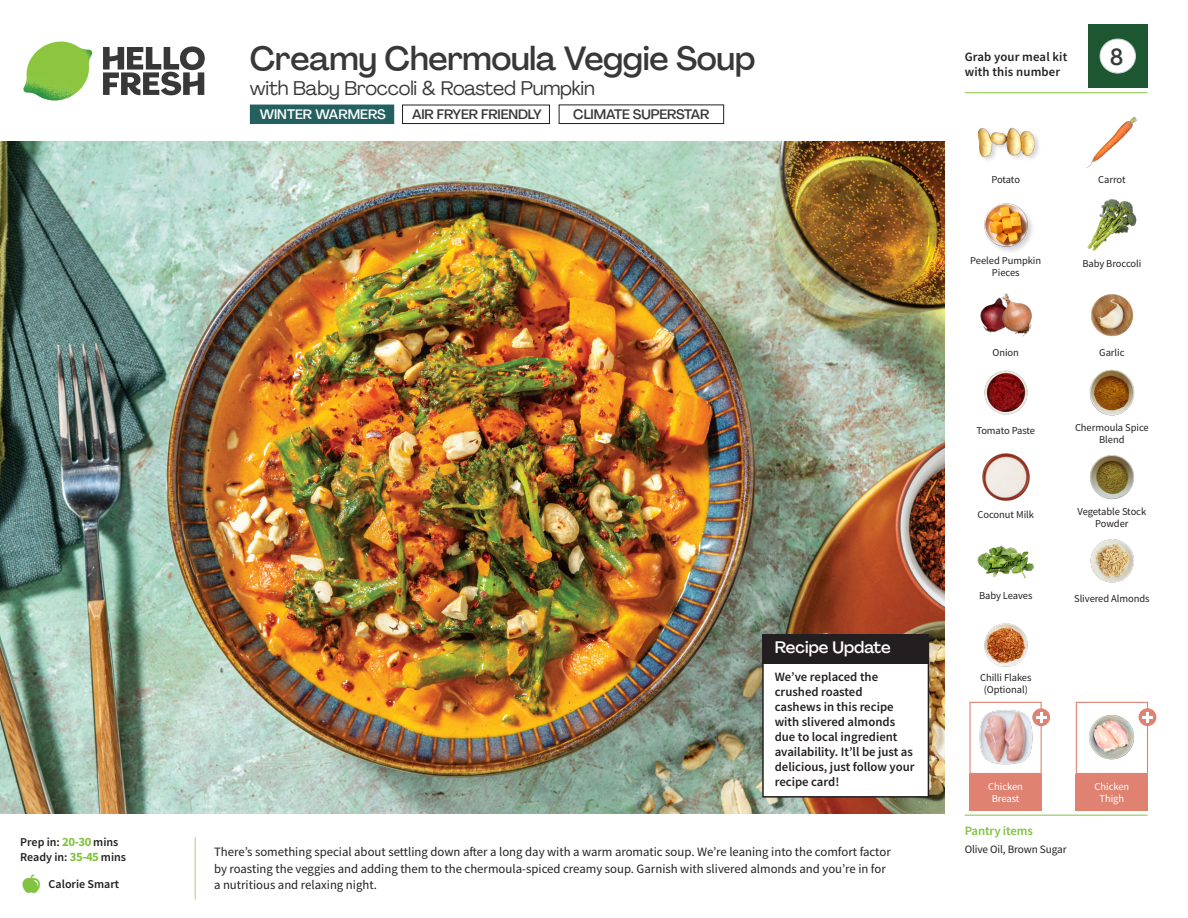
<style>
.page{position:relative;width:1188px;height:918px;background:#fff}
.page>*{position:absolute;margin:0;border:0;box-sizing:border-box;transform-origin:0 0}
._15_Titel_UK{font:500 33px "Agrandir";letter-spacing:-.01em;color:#383839}
._002_Label_Nr{font:500 22.8px "Agrandir";color:#383839;scale:.94 1}
._15_Titel_UK-2{font:19.5px "Agrandir";letter-spacing:-.01em;color:#383839}
.Steps_Text_AU{font:500 16.5px "Agrandir";color:#fff}
.t1{font:500 13.5px "Agrandir";letter-spacing:-.01em;color:#383839}
.t2{font:500 13.5px "Agrandir";color:#fff}
.Step_6_Text_AU{font:12.75px/16.5px "Source Sans Pro";color:#231f20}
.Steps_Text_AU-2{font:600 12.75px/15px "Source Sans Pro";color:#231f20}
._04_Headers_Front{font:600 12.75px "Source Sans Pro";letter-spacing:-.01em;color:#81c340}
._04_Intro{font:600 12px "Source Sans Pro";color:#231f20}
._05_Pantry{font:11.25px "Source Sans Pro";letter-spacing:-.01em;color:#231f20}
._18_FRONT_ingredients{font:10.5px/12px "Source Sans Pro";letter-spacing:-.005em;color:#231f20;text-align:center}
._18_FRONT_ingredients-2{font:10.5px/12px "Source Sans Pro";letter-spacing:-.005em;color:#fff;text-align:center}
.s1{font-weight:700;font-size:12.75px;color:#81c340}
</style>
<div class="page">
<svg style="left:103px;top:46px;width:102px;height:49px"></svg>
<img style="left:23px;top:42px;width:69px;height:59px">
<img style="left:0;top:142px;width:945px;height:672px">
<div style="left:250px;top:105px;width:144px;height:19px;background:#246060"></div>
<div style="left:1076px;top:702px;width:72px;height:72px;border:1px solid #df8272"></div>
<div style="left:1076px;top:774px;width:72px;height:37px;background:#df8272"></div>
<div style="left:969px;top:774px;width:73px;height:37px;background:#df8272"></div>
<img style="left:1089px;top:712px;width:51px;height:48px">
<div style="left:969px;top:702px;width:73px;height:72px;border:1px solid #df8272"></div>
<img style="left:979px;top:710px;width:55px;height:55px">
<div style="left:1032px;top:708px;width:18px;height:18px;background:#df8272;border-radius:50%"></div>
<svg style="left:1036px;top:712px;width:10px;height:11px"></svg>
<img style="left:1091px;top:294px;width:42px;height:43px">
<img style="left:1089px;top:369px;width:46px;height:47px">
<img style="left:984px;top:370px;width:44px;height:45px">
<img style="left:982px;top:453px;width:48px;height:48px">
<img style="left:1090px;top:539px;width:44px;height:44px">
<img style="left:977px;top:545px;width:57px;height:33px">
<img style="left:980px;top:293px;width:52px;height:44px">
<img style="left:1086px;top:116px;width:52px;height:52px">
<img style="left:1087px;top:199px;width:50px;height:52px">
<img style="left:984px;top:203px;width:48px;height:49px">
<div style="left:977px;top:127px;width:65px;height:37px;background:#231f20;opacity:.2"></div>
<img style="left:977px;top:127px;width:57px;height:37px">
<img style="left:1089px;top:455px;width:46px;height:45px">
<div style="left:559px;top:105px;width:165px;height:19px;border:1px solid #231f20"></div>
<div style="left:402px;top:105px;width:148px;height:19px;border:1px solid #231f20"></div>
<img style="left:984px;top:623px;width:44px;height:44px">
<div style="left:1139px;top:708px;width:17px;height:18px;background:#df8272;border-radius:50%"></div>
<svg style="left:1142px;top:712px;width:11px;height:10px"></svg>
<div style="left:763px;top:635px;width:165px;height:162px;background:#fff"></div>
<div style="left:762px;top:634px;width:167px;height:164px;border:2px solid #231f20"></div>
<div style="left:762px;top:634px;width:167px;height:29px;background:#231f20"></div>
<hr style="left:965px;top:815px;width:183px;height:1px;background:#81c340">
<hr style="left:965px;top:92px;width:183px;height:1px;background:#81c340">
<div style="left:1088px;top:24px;width:60px;height:64px;background:#1d5732"></div>
<div style="left:1100px;top:39px;width:35px;height:34px;background:#fff;border-radius:50%"></div>
<div style="left:1100px;top:39px;width:36px;height:34px;border:1px solid #d1d2d4;border-radius:50%"></div>
<p class="_04_Intro" style="left:20px;top:834px;width:100px">Prep in: <span class="s1">20-30</span> mins</p>
<p class="_04_Intro" style="left:20px;top:849px;width:107px">Ready in: <span class="s1">35-45</span> mins</p>
<p class="_04_Intro" style="left:49px;top:876px;width:72px">Calorie Smart</p>
<p class="_15_Titel_UK" style="left:250px;top:38px;width:507px">Creamy Chermoula Veggie Soup</p>
<p class="_15_Titel_UK-2" style="left:250px;top:76px;width:347px">with Baby Broccoli &amp; Roasted Pumpkin</p>
<p class="t2" style="left:260px;top:106px;width:128px">WINTER WARMERS</p>
<p class="t1" style="left:412px;top:106px;width:131px">AIR FRYER FRIENDLY</p>
<p class="t1" style="left:573px;top:106px;width:138px">CLIMATE SUPERSTAR</p>
<p class="Steps_Text_AU" style="left:775px;top:637px;width:117px">Recipe Update</p>
<p class="Steps_Text_AU-2" style="left:775px;top:669px;width:141px">We’ve replaced the crushed roasted<br>cashews in this recipe with slivered almonds due to local ingredient availability. It’ll be just as delicious, just follow your recipe card!</p>
<p class="Step_6_Text_AU" style="left:214px;top:844px;width:678px">There’s something special about settling down after a long day with a warm aromatic soup. We’re leaning into the comfort factor by roasting the veggies and adding them to the chermoula-spiced creamy soup. Garnish with slivered almonds and you’re in for a nutritious and relaxing night.</p>
<p class="Steps_Text_AU-2" style="left:965px;top:49px;width:104px">Grab your meal kit with this number</p>
<p class="_002_Label_Nr" style="left:1110px;top:43px;width:15px">8</p>
<p class="_18_FRONT_ingredients" style="left:992px;top:174px;width:30px">Potato</p>
<p class="_18_FRONT_ingredients" style="left:1098px;top:174px;width:29px">Carrot</p>
<p class="_18_FRONT_ingredients" style="left:970px;top:255px;width:72px">Peeled Pumpkin<br>Pieces</p>
<p class="_18_FRONT_ingredients" style="left:1082px;top:257px;width:61px">Baby Broccoli</p>
<p class="_18_FRONT_ingredients" style="left:993px;top:347px;width:28px">Onion</p>
<p class="_18_FRONT_ingredients" style="left:1099px;top:347px;width:27px">Garlic</p>
<p class="_18_FRONT_ingredients" style="left:976px;top:424px;width:60px">Tomato Paste</p>
<p class="_18_FRONT_ingredients" style="left:1075px;top:421px;width:75px">Chermoula Spice<br>Blend</p>
<p class="_18_FRONT_ingredients" style="left:978px;top:509px;width:58px">Coconut Milk</p>
<p class="_18_FRONT_ingredients" style="left:1078px;top:505px;width:70px">Vegetable Stock<br>Powder</p>
<p class="_18_FRONT_ingredients" style="left:979px;top:589px;width:55px">Baby Leaves</p>
<p class="_18_FRONT_ingredients" style="left:1074px;top:593px;width:77px">Slivered Almonds</p>
<p class="_18_FRONT_ingredients" style="left:980px;top:672px;width:53px">Chilli Flakes (Optional)</p>
<p class="_18_FRONT_ingredients-2" style="left:988px;top:780px;width:36px">Chicken<br>Breast</p>
<p class="_18_FRONT_ingredients-2" style="left:1095px;top:780px;width:36px">Chicken<br>Thigh</p>
<p class="_04_Headers_Front" style="left:965px;top:822px;width:70px">Pantry items</p>
<p class="_05_Pantry" style="left:965px;top:842px;width:103px">Olive Oil, Brown Sugar</p>
</div>
